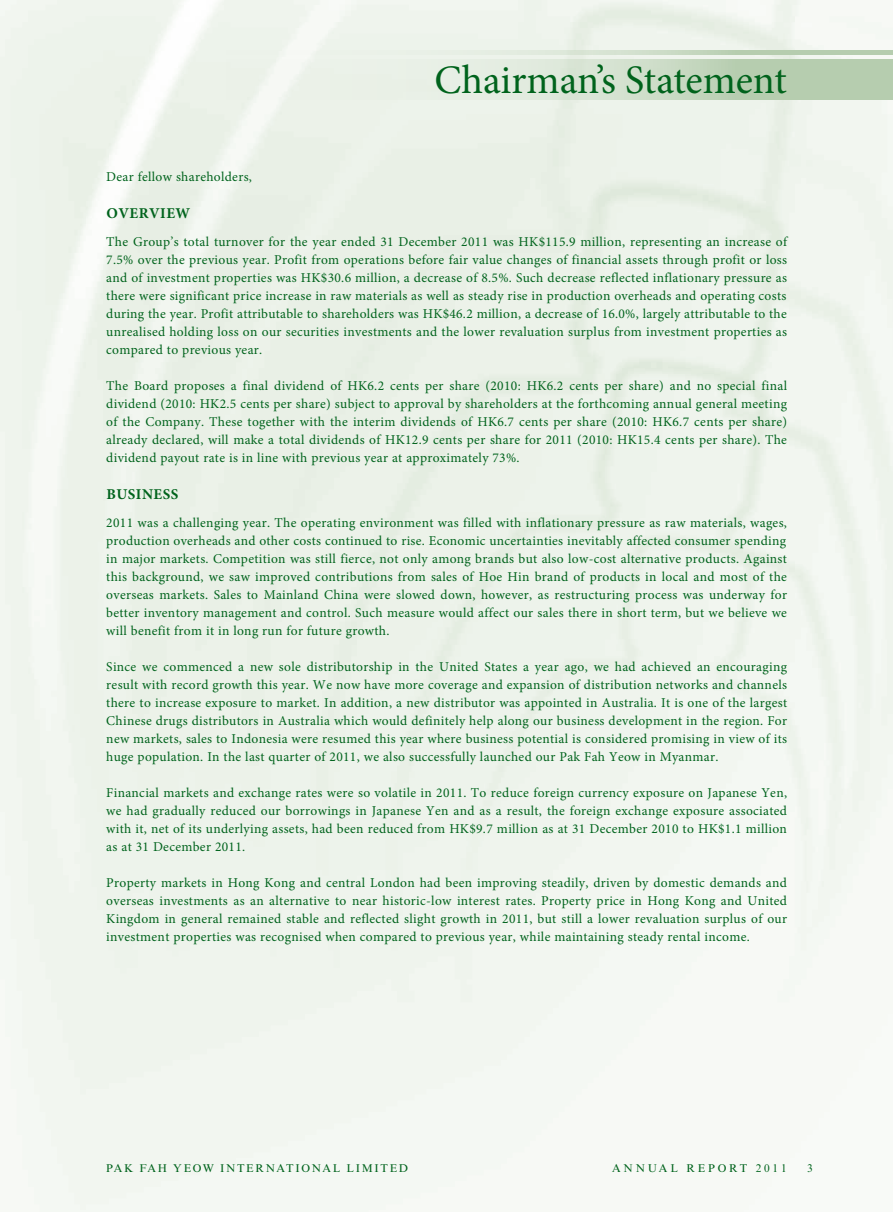
<style>
.page{position:relative;width:893px;height:1212px;background:#fff}
.page>*{position:absolute;margin:0;border:0;box-sizing:border-box;transform-origin:0 0}
.t1{font:40.5px "Minion Pro";letter-spacing:-.005em;color:#00631c}
.t2{font:700 15px "Minion Pro";letter-spacing:.03em;color:#00631c}
.t3{font:13.5px/18px "Minion Pro";letter-spacing:.025em;color:#00631c;text-align:justify}
.t4{font:11.25px "Times New Roman MT Std";letter-spacing:.15em;color:#00631c}
.t5{font:11.25px "Times New Roman MT Std";letter-spacing:.25em;color:#00631c}
</style>
<div class="page">
<svg style="left:0;top:60px;width:893px;height:40px;background:#dbe6d8"></svg>
<svg style="left:0;top:50px;width:893px;height:4px;background:#dce7d8"></svg>
<h1 class="t1" style="left:434px;top:53px;width:354px">Chairman’s Statement</h1>
<p class="t3" style="left:106px;top:168px;width:147px">Dear fellow shareholders,</p>
<p class="t2" style="left:106px;top:203px;width:85px">OVERVIEW</p>
<p class="t3" style="left:106px;top:233px;width:682px">The Group’s total turnover for the year ended 31 December 2011 was HK$115.9 million, representing an increase of 7.5% over the previous year. Profit from operations before fair value changes of financial assets through profit or loss and of investment properties was HK$30.6 million, a decrease of 8.5%. Such decrease reflected inflationary pressure as there were significant price increase in raw materials as well as steady rise in production overheads and operating costs during the year. Profit attributable to shareholders was HK$46.2 million, a decrease of 16.0%, largely attributable to the unrealised holding loss on our securities investments and the lower revaluation surplus from investment properties as compared to previous year.</p>
<p class="t3" style="left:106px;top:377px;width:682px">The Board proposes a final dividend of HK6.2 cents per share (2010: HK6.2 cents per share) and no special final dividend (2010: HK2.5 cents per share) subject to approval by shareholders at the forthcoming annual general meeting of the Company. These together with the interim dividends of HK6.7 cents per share (2010: HK6.7 cents per share) already declared, will make a total dividends of HK12.9 cents per share for 2011 (2010: HK15.4 cents per share). The dividend payout rate is in line with previous year at approximately 73%.</p>
<p class="t2" style="left:106px;top:484px;width:74px">BUSINESS</p>
<p class="t3" style="left:106px;top:513px;width:682px">2011 was a challenging year. The operating environment was filled with inflationary pressure as raw materials, wages, production overheads and other costs continued to rise. Economic uncertainties inevitably affected consumer spending in major markets. Competition was still fierce, not only among brands but also low-cost alternative products. Against this background, we saw improved contributions from sales of Hoe Hin brand of products in local and most of the overseas markets. Sales to Mainland China were slowed down, however, as restructuring process was underway for better inventory management and control. Such measure would affect our sales there in short term, but we believe we will benefit from it in long run for future growth.</p>
<p class="t3" style="left:106px;top:657px;width:682px">Since we commenced a new sole distributorship in the United States a year ago, we had achieved an encouraging result with record growth this year. We now have more coverage and expansion of distribution networks and channels there to increase exposure to market. In addition, a new distributor was appointed in Australia. It is one of the largest Chinese drugs distributors in Australia which would definitely help along our business development in the region. For new markets, sales to Indonesia were resumed this year where business potential is considered promising in view of its huge population. In the last quarter of 2011, we also successfully launched our Pak Fah Yeow in Myanmar.</p>
<p class="t3" style="left:106px;top:783px;width:682px">Financial markets and exchange rates were so volatile in 2011. To reduce foreign currency exposure on Japanese Yen, we had gradually reduced our borrowings in Japanese Yen and as a result, the foreign exchange exposure associated with it, net of its underlying assets, had been reduced from HK$9.7 million as at 31 December 2010 to HK$1.1 million as at 31 December 2011.</p>
<p class="t3" style="left:106px;top:873px;width:682px">Property markets in Hong Kong and central London had been improving steadily, driven by domestic demands and overseas investments as an alternative to near historic-low interest rates. Property price in Hong Kong and United Kingdom in general remained stable and reflected slight growth in 2011, but still a lower revaluation surplus of our investment properties was recognised when compared to previous year, while maintaining steady rental income.</p>
<p class="t4" style="left:106px;top:1162px;width:303px">PAK FAH YEOW INTERNATIONAL LIMITED</p>
<p class="t5" style="left:612px;top:1162px;width:176px">ANNUAL REPORT 2011</p>
<p class="t4" style="left:807px;top:1162px;width:7px">3</p>
</div>
